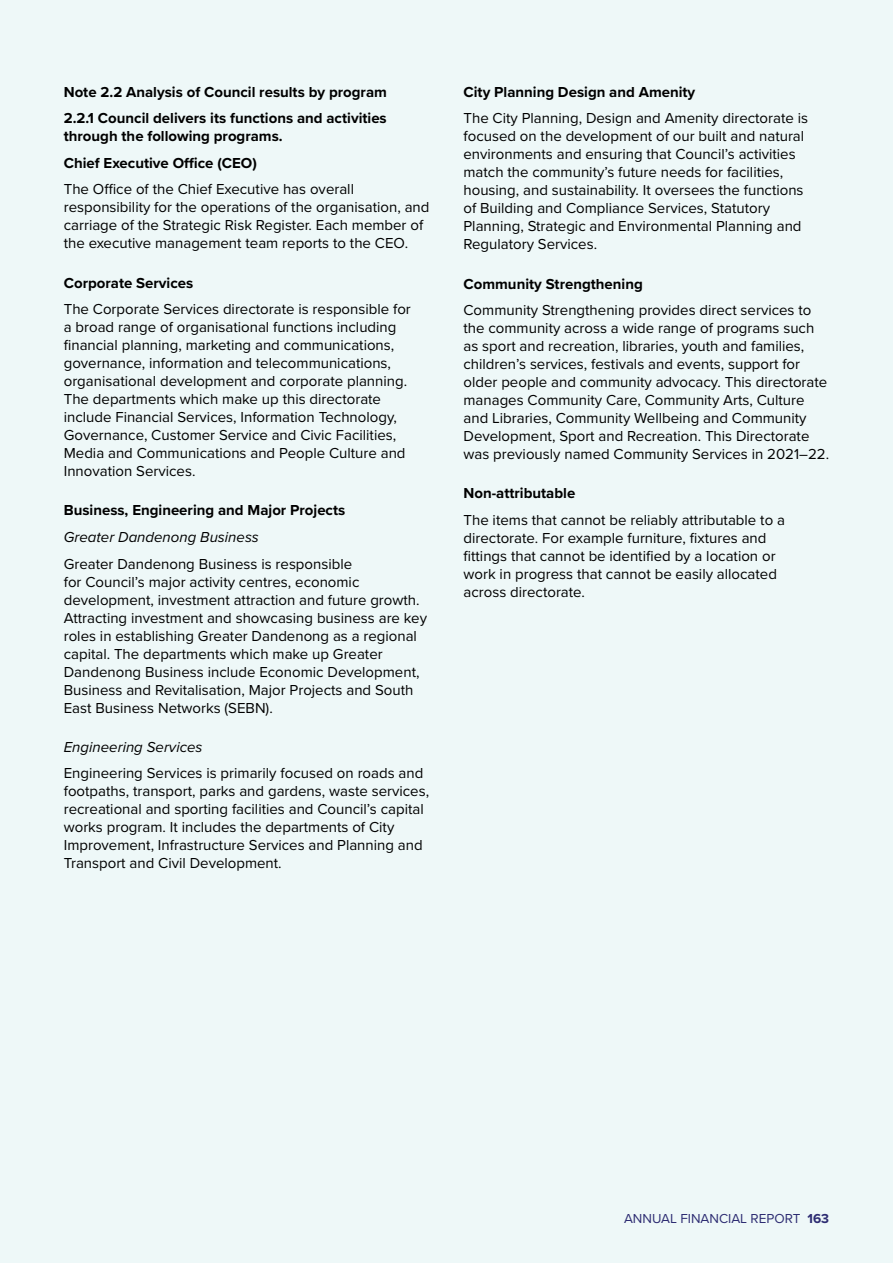
<style>
.page{position:relative;width:893px;height:1263px;background:#eef8f8}
.page>*{position:absolute;margin:0;border:0;box-sizing:border-box;transform-origin:0 0}
.t1{font:15px/18px "Proxima Nova";color:#000}
.t2{font:700 15px/26.5px "Proxima Nova";color:#000}
.t3{font:italic 15px "Proxima Nova";color:#000}
.t4{font:13.5px "Proxima Nova";color:#2d2c72}
.s1{font-weight:700}
</style>
<div class="page">
<p class="t2" style="left:64px;top:78px;width:325px">Note 2.2 Analysis of Council results by program<br>2.2.1 Council delivers its functions and activities</p>
<p class="t2" style="left:64px;top:123px;width:220px">through the following programs.<br>Chief Executive Office (CEO)</p>
<p class="t1" style="left:64px;top:180px;width:367px">The Office of the Chief Executive has overall responsibility for the operations of the organisation, and carriage of the Strategic Risk Register. Each member of the executive management team reports to the CEO.</p>
<p class="t2" style="left:64px;top:269px;width:131px">Corporate Services</p>
<p class="t1" style="left:64px;top:300px;width:349px">The Corporate Services directorate is responsible for a broad range of organisational functions including financial planning, marketing and communications, governance, information and telecommunications, organisational development and corporate planning.<br>The departments which make up this directorate include Financial Services, Information Technology, Governance, Customer Service and Civic Facilities, Media and Communications and People Culture and Innovation Services.</p>
<p class="t2" style="left:64px;top:497px;width:283px">Business, Engineering and Major Projects</p>
<p class="t3" style="left:64px;top:526px;width:197px">Greater Dandenong Business</p>
<p class="t1" style="left:64px;top:554px;width:365px">Greater Dandenong Business is responsible<br>for Council’s major activity centres, economic development, investment attraction and future growth.<br>Attracting investment and showcasing business are key roles in establishing Greater Dandenong as a regional capital. The departments which make up Greater Dandenong Business include Economic Development, Business and Revitalisation, Major Projects and South East Business Networks (SEBN).</p>
<p class="t3" style="left:64px;top:735px;width:140px">Engineering Services</p>
<p class="t1" style="left:64px;top:764px;width:367px">Engineering Services is primarily focused on roads and footpaths, transport, parks and gardens, waste services, recreational and sporting facilities and Council’s capital works program. It includes the departments of City Improvement, Infrastructure Services and Planning and Transport and Civil Development.</p>
<p class="t2" style="left:463px;top:78px;width:233px">City Planning Design and Amenity</p>
<p class="t1" style="left:463px;top:109px;width:346px">The City Planning, Design and Amenity directorate is focused on the development of our built and natural environments and ensuring that Council’s activities match the community’s future needs for facilities, housing, and sustainability. It oversees the functions of Building and Compliance Services, Statutory Planning, Strategic and Environmental Planning and Regulatory Services.</p>
<p class="t2" style="left:463px;top:270px;width:181px">Community Strengthening</p>
<p class="t1" style="left:463px;top:300px;width:367px">Community Strengthening provides direct services to the community across a wide range of programs such as sport and recreation, libraries, youth and families, children’s services, festivals and events, support for older people and community advocacy. This directorate manages Community Care, Community Arts, Culture and Libraries, Community Wellbeing and Community Development, Sport and Recreation. This Directorate was previously named Community Services in 2021–22.</p>
<p class="t2" style="left:463px;top:480px;width:113px">Non-attributable</p>
<p class="t1" style="left:463px;top:510px;width:323px">The items that cannot be reliably attributable to a directorate. For example furniture, fixtures and fittings that cannot be identified by a location or work in progress that cannot be easily allocated across directorate.</p>
<p class="t4" style="left:624px;top:1208px;width:207px">ANNUAL FINANCIAL REPORT <span class="s1">163</span></p>
</div>
